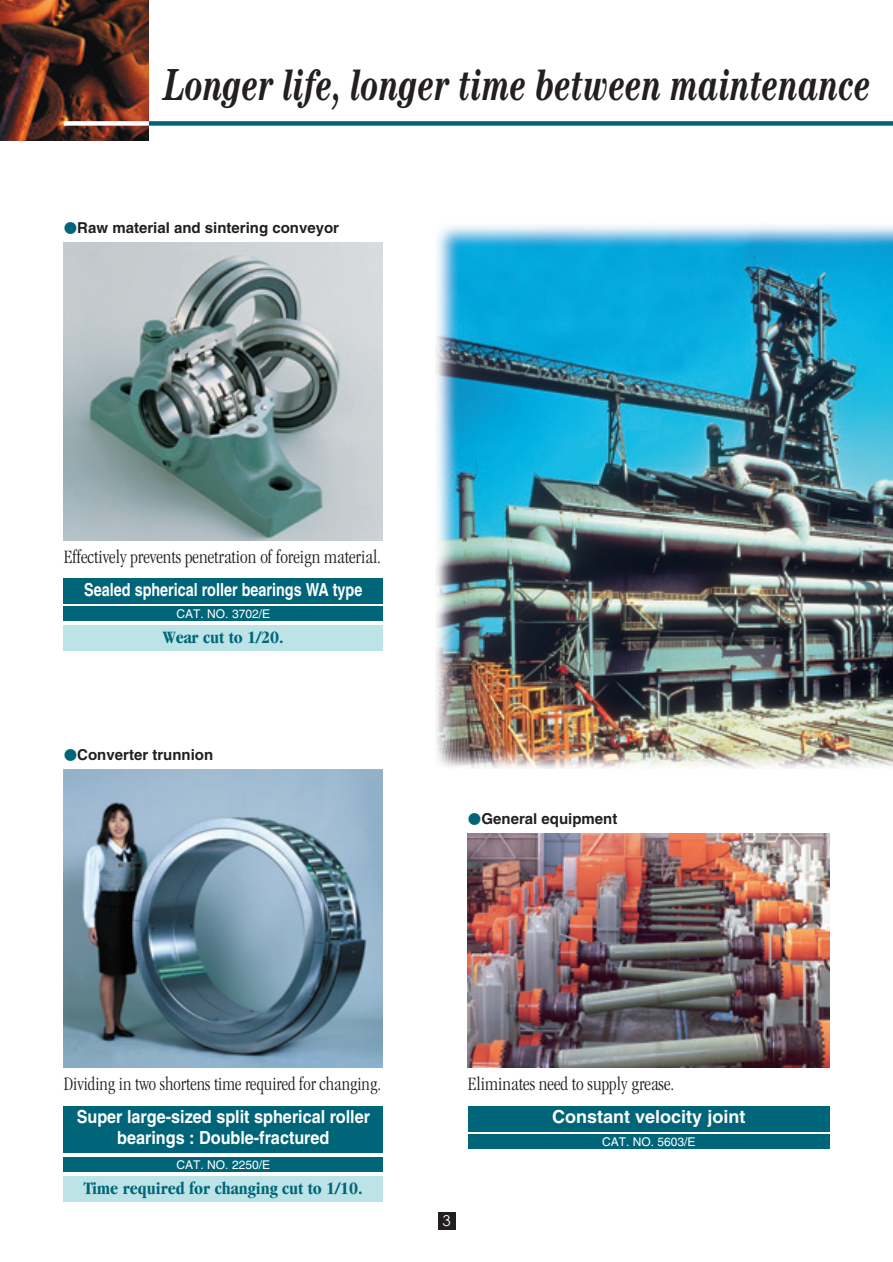
<style>
.page{position:relative;width:893px;height:1262px;background:#fff}
.page>*{position:absolute;margin:0;border:0;box-sizing:border-box;transform-origin:0 0}
.t1{font:italic 700 45px "Century";color:#231f20;scale:.7 1}
.t2{font:300 condensed 19.5px "Garamond";color:#231f20}
.t3{font:700 18px/21px "Helvetica";color:#fff;text-align:center;scale:.9 1}
.t4{font:700 condensed 18px "Garamond";color:#016579}
.t5{font:700 18px "Helvetica";color:#fff;scale:.8 1}
.t6{font:700 18px "Helvetica";color:#fff}
.t7{font:700 15px "Helvetica";color:#231f20}
.t8{font:15px "Century Gothic";color:#fff}
.t9{font:12px "Helvetica";color:#fff}
.s1{font-family:"Shin Go";font-weight:400;font-size:13.5px;color:#016579}
</style>
<div class="page">
<div style="left:438px;top:1212px;width:17px;height:17px;background:#231f20"></div>
<img style="left:435px;top:225px;width:457px;height:543px">
<img style="left:0;top:0;width:149px;height:140px">
<div style="left:64px;top:121px;width:85px;height:5px;background:#fff"></div>
<div style="left:149px;top:121px;width:743px;height:5px;background:#016579"></div>
<img style="left:64px;top:242px;width:319px;height:298px">
<div style="left:64px;top:578px;width:319px;height:26px;background:#016579"></div>
<div style="left:64px;top:606px;width:319px;height:15px;background:#016579"></div>
<div style="left:64px;top:1157px;width:319px;height:14px;background:#016579"></div>
<div style="left:468px;top:1133px;width:361px;height:15px;background:#016579"></div>
<div style="left:64px;top:625px;width:319px;height:26px;background:#bce3e5"></div>
<img style="left:64px;top:770px;width:319px;height:297px">
<div style="left:64px;top:1106px;width:319px;height:46px;background:#016579"></div>
<div style="left:64px;top:1176px;width:319px;height:25px;background:#bce3e5"></div>
<img style="left:468px;top:833px;width:361px;height:234px">
<div style="left:468px;top:1106px;width:361px;height:25px;background:#016579"></div>
<h1 class="t1" style="left:164px;top:70px;width:1012px">Longer life, longer time between maintenance</h1>
<p class="t7" style="left:64px;top:222px;width:277px"><span class="s1">●</span>Raw material and sintering conveyor</p>
<p class="t2" style="left:64px;top:548px;width:319px">Effectively prevents penetration of foreign material.</p>
<p class="t5" style="left:84px;top:583px;width:349px">Sealed spherical roller bearings WA type</p>
<p class="t9" style="left:177px;top:609px;width:95px">CAT. NO. 3702/E</p>
<p class="t4" style="left:163px;top:630px;width:122px">Wear cut to 1/20.</p>
<p class="t7" style="left:64px;top:749px;width:151px"><span class="s1">●</span>Converter trunnion</p>
<p class="t7" style="left:468px;top:813px;width:151px"><span class="s1">●</span>General equipment</p>
<p class="t2" style="left:64px;top:1076px;width:319px">Dividing in two shortens time required for changing.</p>
<p class="t3" style="left:77px;top:1108px;width:327px">Super large-sized split spherical roller bearings : Double-fractured</p>
<p class="t4" style="left:84px;top:1181px;width:280px">Time required for changing cut to 1/10.</p>
<p class="t9" style="left:177px;top:1160px;width:95px">CAT. NO. 2250/E</p>
<p class="t2" style="left:468px;top:1076px;width:208px">Eliminates need to supply grease.</p>
<p class="t6" style="left:552px;top:1110px;width:194px">Constant velocity joint</p>
<p class="t9" style="left:602px;top:1137px;width:95px">CAT. NO. 5603/E</p>
<p class="t8" style="left:442px;top:1210px;width:10px">3</p>
</div>
